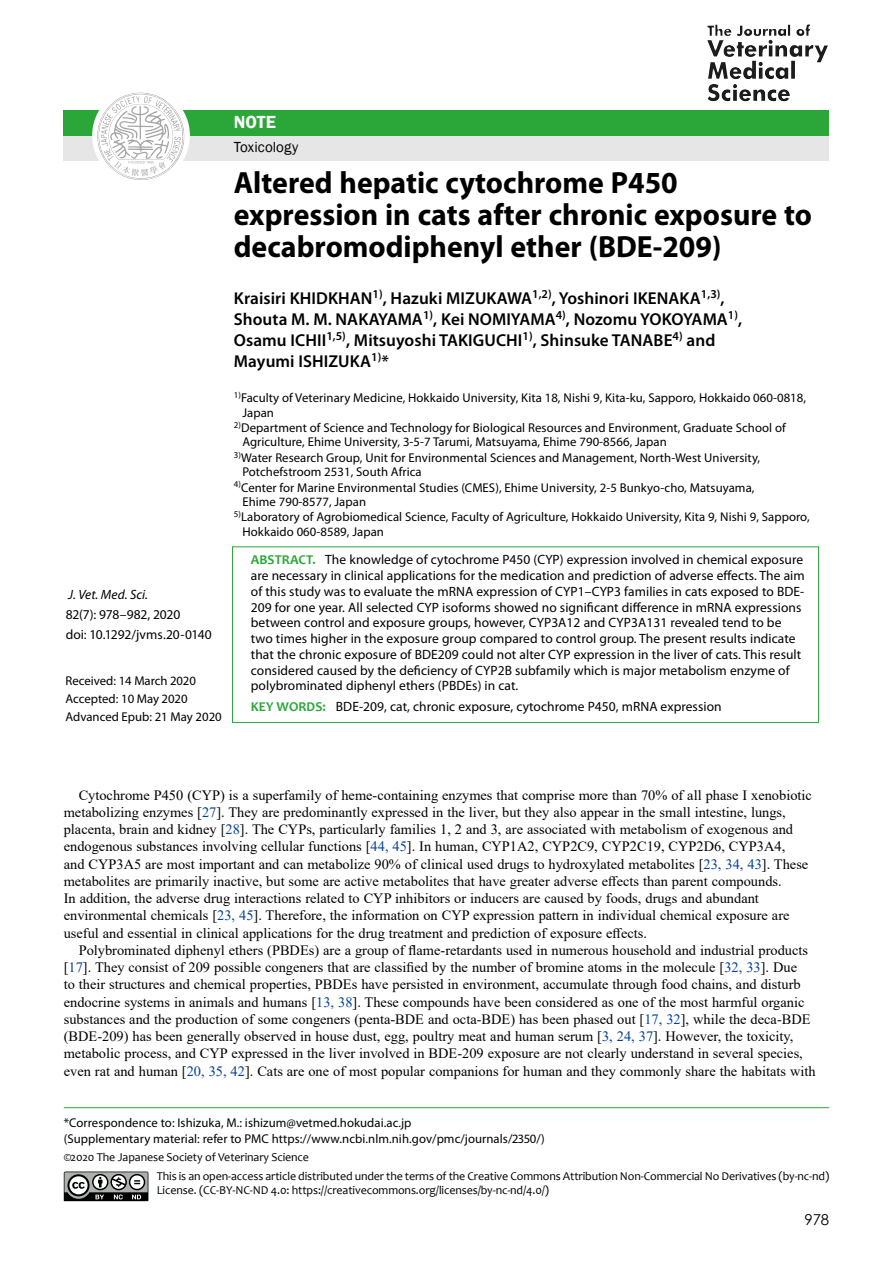
<style>
.page{position:relative;width:893px;height:1263px;background:#fff}
.page>*{position:absolute;margin:0;border:0;box-sizing:border-box;transform-origin:0 0}
.t1{font:700 30.75px/32.2px "Myriad Pro";color:#000}
.t2{font:600 18px "Franklin Gothic";color:#fff}
.t3{font:600 17.25px/21px "Myriad Pro";letter-spacing:.005em;color:#000}
.t4{font:15px "Franklin Gothic";color:#000}
.t5{font:15px "Century Gothic";color:#000}
.t6{font:14.25px/17.2px "Times New Roman";color:#000}
.t7{font:13.5px/15.8px "Myriad Pro";letter-spacing:.005em;color:#000}
.t8{font:italic 13.5px "Myriad Pro";color:#000}
.t9{font:12.75px/14.2px "Myriad Pro";letter-spacing:.005em;color:#000}
.t10{font:12px/20px "Candara";letter-spacing:-.01em;color:#000}
.s1{font-family:"Candara";font-weight:700;color:#2aa738}
.s2{color:#003f98}
</style>
<div class="page">
<hr style="left:64px;top:1107px;width:765px;height:1px;background:#2aa738">
<div style="left:64px;top:136px;width:765px;height:25px;background:#e6e6e6"></div>
<div style="left:64px;top:111px;width:765px;height:25px;background:#2aa738"></div>
<div style="left:92px;top:87px;width:98px;height:97px;background:#fff;border-radius:50%"></div>
<svg style="left:94px;top:92px;width:93px;height:88px"></svg>
<img style="left:707px;top:24px;width:106px;height:33px">
<div style="left:232px;top:546px;width:587px;height:177px;border:1px solid #2aa738"></div>
<svg style="left:64px;top:1171px;width:84px;height:30px"></svg>
<p class="t8" style="left:68px;top:586px;width:81px">J. Vet. Med. Sci.</p>
<p class="t7" style="left:66px;top:604px;width:148px;line-height:20px">82(7): 978–982, 2020<br>doi: 10.1292/jvms.20-0140</p>
<p class="t9" style="left:66px;top:672px;width:158px;line-height:17.9px">Received: 14 March 2020<br>Accepted: 10 May 2020<br>Advanced Epub: 21 May 2020</p>
<p class="t2" style="left:234px;top:111px;width:44px">NOTE</p>
<p class="t4" style="left:234px;top:138px;width:66px">Toxicology</p>
<h1 class="t1" style="left:234px;top:165px;width:580px">Altered hepatic cytochrome P450 expression in cats after chronic exposure to decabromodiphenyl ether (BDE-209)</h1>
<p class="t3" style="left:234px;top:287px;width:510px">Kraisiri KHIDKHAN<sup>1)</sup>, Hazuki MIZUKAWA<sup>1,2)</sup>, Yoshinori IKENAKA<sup>1,3)</sup>, Shouta M. M. NAKAYAMA<sup>1)</sup>, Kei NOMIYAMA<sup>4)</sup>, Nozomu YOKOYAMA<sup>1)</sup>, Osamu ICHII<sup>1,5)</sup>, Mitsuyoshi TAKIGUCHI<sup>1)</sup>, Shinsuke TANABE<sup>4)</sup> and Mayumi ISHIZUKA<sup>1)</sup>*</p>
<p class="t9" style="left:242px;top:391px;width:565px;text-indent:-9px"><sup>1)</sup>Faculty of Veterinary Medicine, Hokkaido University, Kita 18, Nishi 9, Kita-ku, Sapporo, Hokkaido 060-0818,<br>Japan</p>
<p class="t9" style="left:242px;top:420px;width:545px;text-indent:-9px"><sup>2)</sup>Department of Science and Technology for Biological Resources and Environment, Graduate School of<br>Agriculture, Ehime University, 3-5-7 Tarumi, Matsuyama, Ehime 790-8566, Japan</p>
<p class="t9" style="left:242px;top:450px;width:519px;text-indent:-9px"><sup>3)</sup>Water Research Group, Unit for Environmental Sciences and Management, North-West University,<br>Potchefstroom 2531, South Africa</p>
<p class="t9" style="left:242px;top:480px;width:514px;text-indent:-9px"><sup>4)</sup>Center for Marine Environmental Studies (CMES), Ehime University, 2-5 Bunkyo-cho, Matsuyama,<br>Ehime 790-8577, Japan</p>
<p class="t9" style="left:242px;top:510px;width:569px;text-indent:-9px"><sup>5)</sup>Laboratory of Agrobiomedical Science, Faculty of Agriculture, Hokkaido University, Kita 9, Nishi 9, Sapporo,<br>Hokkaido 060-8589, Japan</p>
<p class="t7" style="left:251px;top:552px;width:555px"><span class="s1">ABSTRACT.</span> The knowledge of cytochrome P450 (CYP) expression involved in chemical exposure are necessary in clinical applications for the medication and prediction of adverse effects. The aim of this study was to evaluate the mRNA expression of CYP1–CYP3 families in cats exposed to BDE-209 for one year. All selected CYP isoforms showed no significant difference in mRNA expressions between control and exposure groups, however, CYP3A12 and CYP3A131 revealed tend to be two times higher in the exposure group compared to control group. The present results indicate that the chronic exposure of BDE209 could not alter CYP expression in the liver of cats. This result considered caused by the deficiency of CYP2B subfamily which is major metabolism enzyme of polybrominated diphenyl ethers (PBDEs) in cat.</p>
<p class="t7" style="left:251px;top:698px;width:472px"><span class="s1">KEY WORDS:</span> BDE-209, cat, chronic exposure, cytochrome P450, mRNA expression</p>
<p class="t6" style="left:64px;top:786px;width:750px;text-indent:15px">Cytochrome P450 (CYP) is a superfamily of heme-containing enzymes that comprise more than 70% of all phase I xenobiotic metabolizing enzymes [<span class="s2">27</span>]. They are predominantly expressed in the liver, but they also appear in the small intestine, lungs, placenta, brain and kidney [<span class="s2">28</span>]. The CYPs, particularly families 1, 2 and 3, are associated with metabolism of exogenous and endogenous substances involving cellular functions [<span class="s2">44, 45</span>]. In human, CYP1A2, CYP2C9, CYP2C19, CYP2D6, CYP3A4,<br>and CYP3A5 are most important and can metabolize 90% of clinical used drugs to hydroxylated metabolites [<span class="s2">23, 34, 43</span>]. These metabolites are primarily inactive, but some are active metabolites that have greater adverse effects than parent compounds.<br>In addition, the adverse drug interactions related to CYP inhibitors or inducers are caused by foods, drugs and abundant environmental chemicals [<span class="s2">23, 45</span>]. Therefore, the information on CYP expression pattern in individual chemical exposure are useful and essential in clinical applications for the drug treatment and prediction of exposure effects.</p>
<p class="t6" style="left:64px;top:941px;width:753px;text-indent:15px">Polybrominated diphenyl ethers (PBDEs) are a group of flame-retardants used in numerous household and industrial products [<span class="s2">17</span>]. They consist of 209 possible congeners that are classified by the number of bromine atoms in the molecule [<span class="s2">32, 33</span>]. Due<br>to their structures and chemical properties, PBDEs have persisted in environment, accumulate through food chains, and disturb endocrine systems in animals and humans [<span class="s2">13, 38</span>]. These compounds have been considered as one of the most harmful organic substances and the production of some congeners (penta-BDE and octa-BDE) has been phased out [<span class="s2">17, 32</span>], while the deca-BDE (BDE-209) has been generally observed in house dust, egg, poultry meat and human serum [<span class="s2">3, 24, 37</span>]. However, the toxicity, metabolic process, and CYP expressed in the liver involved in BDE-209 exposure are not clearly understand in several species, even rat and human [<span class="s2">20, 35, 42</span>]. Cats are one of most popular companions for human and they commonly share the habitats with</p>
<p class="t9" style="left:64px;top:1114px;width:482px;line-height:15.8px">*Correspondence to: Ishizuka, M.: ishizum@vetmed.hokudai.ac.jp<br>(Supplementary material: refer to PMC https://www.ncbi.nlm.nih.gov/pmc/journals/2350/)</p>
<p class="t10" style="left:157px;top:1146px;width:674px;text-indent:-93px">©2020 The Japanese Society of Veterinary Science<br>This is an open-access article distributed under the terms of the Creative Commons Attribution Non-Commercial No Derivatives (by-nc-nd)</p>
<p class="t10" style="left:157px;top:1180px;width:394px">License. (CC-BY-NC-ND 4.0: https://creativecommons.org/licenses/by-nc-nd/4.0/)</p>
<p class="t5" style="left:805px;top:1209px;width:26px">978</p>
</div>
